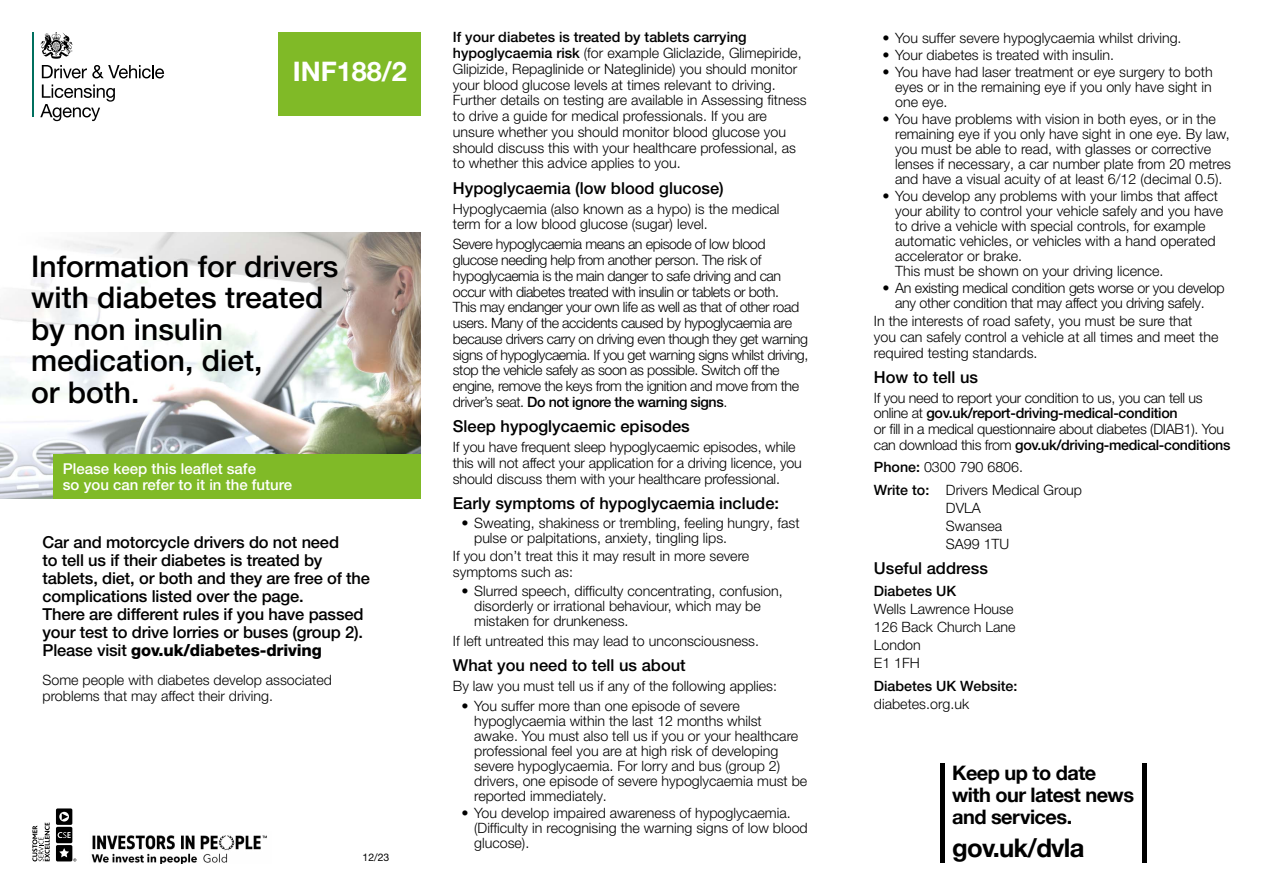
<style>
.page{position:relative;width:1263px;height:893px;background:#fff}
.page>*{position:absolute;margin:0;border:0;box-sizing:border-box;transform-origin:0 0}
.t1{font:500 30px/31.5px "Helvetica Neue LT Pro";color:#000}
.t2{font:700 27px "Helvetica Neue LT Pro";color:#fff}
.t3{font:700 25.65px "Helvetica Neue";letter-spacing:-.03em;color:#000}
.t4{font:700 19.95px/22.4px "Helvetica Neue";letter-spacing:-.025em;color:#000}
.t5{font:500 16.5px/18px "Helvetica Neue LT Pro";letter-spacing:-.01em;color:#000}
.t6{font:500 15px/16.5px "Helvetica Neue LT Pro";color:#fff}
.t7{font:300 14.25px/15px "Helvetica Neue LT Pro";color:#000}
.t8{font:300 14.25px/15.8px "Helvetica Neue LT Pro";letter-spacing:-.03em;color:#000}
.t9{font:300 14.25px/15.8px "Helvetica Neue LT Pro";letter-spacing:-.02em;color:#000;text-align:center}
.t10{font:500 14.25px "Helvetica Neue LT Pro";color:#000}
.t11{font:10.5px "Helvetica Neue LT Pro";color:#000}
.s1{font-weight:800}
.s2{font-weight:500}
</style>
<div class="page">
<hr style="left:33px;top:32px;width:1px;height:85px;background:#006f5e">
<svg style="left:42px;top:65px;width:122px;height:13px"></svg>
<svg style="left:40px;top:84px;width:75px;height:37px"></svg>
<svg style="left:40px;top:32px;width:33px;height:27px"></svg>
<div style="left:278px;top:32px;width:143px;height:84px;background:#80ba27"></div>
<img style="left:0;top:233px;width:421px;height:266px">
<div style="left:54px;top:454px;width:367px;height:45px;background:#80ba27"></div>
<svg style="left:32px;top:823px;width:18px;height:38px"></svg>
<svg style="left:56px;top:808px;width:20px;height:53px"></svg>
<img style="left:91px;top:835px;width:176px;height:29px">
<div style="left:940px;top:763px;width:5px;height:99px;background:#000"></div>
<div style="left:1142px;top:763px;width:5px;height:99px;background:#000"></div>
<h2 class="t2" style="left:293px;top:55px;width:116px">INF188/2</h2>
<h1 class="t1" style="left:31px;top:250px;width:309px">Information for drivers with diabetes treated by non insulin medication, diet,<br>or both.</h1>
<p class="t6" style="left:63px;top:460px;width:231px">Please keep this leaflet safe<br>so you can refer to it in the future</p>
<p class="t5" style="left:43px;top:533px;width:329px">Car and motorcycle drivers do not need<br>to tell us if their diabetes is treated by tablets, diet, or both and they are free of the complications listed over the page.<br>There are different rules if you have passed your test to drive lorries or buses (group 2).<br>Please visit <span class="s1">gov.uk/diabetes-driving</span></p>
<p class="t7" style="left:43px;top:672px;width:291px;line-height:15.8px">Some people with diabetes develop associated problems that may affect their driving.</p>
<p class="t11" style="left:363px;top:851px;width:28px">12/23</p>
<p class="t7" style="left:453px;top:29px;width:355px;line-height:15.8px"><span class="s2">If your diabetes is treated by tablets carrying hypoglycaemia risk</span> (for example Gliclazide, Glimepiride, Glipizide, Repaglinide or Nateglinide) you should monitor your blood glucose levels at times relevant to driving.<br>Further details on testing are available in Assessing fitness to drive a guide for medical professionals. If you are unsure whether you should monitor blood glucose you should discuss this with your healthcare professional, as to whether this advice applies to you.</p>
<p class="t5" style="left:453px;top:179px;width:272px">Hypoglycaemia (low blood glucose)</p>
<p class="t7" style="left:453px;top:200px;width:328px;line-height:15.8px">Hypoglycaemia (also known as a hypo) is the medical term for a low blood glucose (sugar) level.</p>
<p class="t8" style="left:453px;top:236px;width:357px">Severe hypoglycaemia means an episode of low blood glucose needing help from another person. The risk of hypoglycaemia is the main danger to safe driving and can occur with diabetes treated with insulin or tablets or both.<br>This may endanger your own life as well as that of other road users. Many of the accidents caused by hypoglycaemia are because drivers carry on driving even though they get warning signs of hypoglycaemia. If you get warning signs whilst driving, stop the vehicle safely as soon as possible. Switch off the engine, remove the keys from the ignition and move from the driver’s seat. <span class="s2">Do not ignore the warning signs</span>.</p>
<p class="t5" style="left:453px;top:417px;width:238px">Sleep hypoglycaemic episodes</p>
<p class="t7" style="left:453px;top:439px;width:350px;line-height:15.8px">If you have frequent sleep hypoglycaemic episodes, while this will not affect your application for a driving licence, you should discuss them with your healthcare professional.</p>
<p class="t5" style="left:453px;top:494px;width:328px">Early symptoms of hypoglycaemia include:</p>
<p class="t7" style="left:474px;top:515px;width:327px;text-indent:-13px">• Sweating, shakiness or trembling, feeling hungry, fast pulse or palpitations, anxiety, tingling lips.</p>
<p class="t7" style="left:453px;top:547px;width:298px;line-height:15.8px">If you don’t treat this it may result in more severe symptoms such as:</p>
<p class="t7" style="left:474px;top:583px;width:310px;text-indent:-13px">• Slurred speech, difficulty concentrating, confusion, disorderly or irrational behaviour, which may be mistaken for drunkeness.</p>
<p class="t7" style="left:453px;top:633px;width:308px">If left untreated this may lead to unconsciousness.</p>
<p class="t5" style="left:453px;top:656px;width:234px">What you need to tell us about</p>
<p class="t7" style="left:453px;top:678px;width:326px">By law you must tell us if any of the following applies:</p>
<p class="t7" style="left:474px;top:698px;width:335px;text-indent:-13px">• You suffer more than one episode of severe hypoglycaemia within the last 12 months whilst awake. You must also tell us if you or your healthcare professional feel you are at high risk of developing severe hypoglycaemia. For lorry and bus (group 2) drivers, one episode of severe hypoglycaemia must be reported immediately.</p>
<p class="t7" style="left:474px;top:805px;width:335px;text-indent:-13px">• You develop impaired awareness of hypoglycaemia. (Difficulty in recognising the warning signs of low blood glucose).</p>
<p class="t7" style="left:882px;top:30px;width:301px">• You suffer severe hypoglycaemia whilst driving.</p>
<p class="t7" style="left:882px;top:47px;width:233px">• Your diabetes is treated with insulin.</p>
<p class="t7" style="left:895px;top:64px;width:319px;text-align:justify;text-indent:-13px">• You have had laser treatment or eye surgery to both eyes or in the remaining eye if you only have sight in one eye.</p>
<p class="t7" style="left:895px;top:111px;width:337px;text-indent:-13px">• You have problems with vision in both eyes, or in the remaining eye if you only have sight in one eye. By law, you must be able to read, with glasses or corrective lenses if necessary, a car number plate from 20 metres and have a visual acuity of at least 6/12 (decimal 0.5).</p>
<p class="t7" style="left:895px;top:188px;width:330px;text-indent:-13px">• You develop any problems with your limbs that affect your ability to control your vehicle safely and you have to drive a vehicle with special controls, for example automatic vehicles, or vehicles with a hand operated accelerator or brake.<br>This must be shown on your driving licence.</p>
<p class="t9" style="left:882px;top:280px;width:344px;line-height:15px">• An existing medical condition gets worse or you develop any other condition that may affect you driving safely.</p>
<p class="t7" style="left:874px;top:313px;width:346px;line-height:15.8px">In the interests of road safety, you must be sure that<br>you can safely control a vehicle at all times and meet the required testing standards.</p>
<p class="t5" style="left:874px;top:368px;width:106px">How to tell us</p>
<p class="t9" style="left:874px;top:389px;width:358px;text-align:left">If you need to report your condition to us, you can tell us online at <span class="s2">gov.uk/report-driving-medical-condition<br></span>or fill in a medical questionnaire about diabetes (DIAB1). You can download this from <span class="s2">gov.uk/driving-medical-conditions</span></p>
<p class="t7" style="left:874px;top:456px;width:210px;line-height:22.5px"><span class="s2">Phone:</span> 0300 790 6806.<br><span class="s2">Write to:</span> Drivers Medical Group</p>
<p class="t7" style="left:946px;top:499px;width:65px;line-height:18px">DVLA<br>Swansea<br>SA99 1TU</p>
<p class="t5" style="left:874px;top:559px;width:116px">Useful address</p>
<p class="t10" style="left:874px;top:583px;width:84px">Diabetes UK</p>
<p class="t7" style="left:874px;top:600px;width:143px;line-height:18px">Wells Lawrence House<br>126 Back Church Lane<br>London<br>E1 1FH</p>
<p class="t10" style="left:874px;top:677px;width:145px">Diabetes UK Website:</p>
<p class="t7" style="left:874px;top:696px;width:97px">diabetes.org.uk</p>
<h3 class="t4" style="left:952px;top:762px;width:183px">Keep up to date with our latest news and services.</h3>
<h3 class="t3" style="left:952px;top:828px;width:134px">gov.uk/dvla</h3>
</div>
